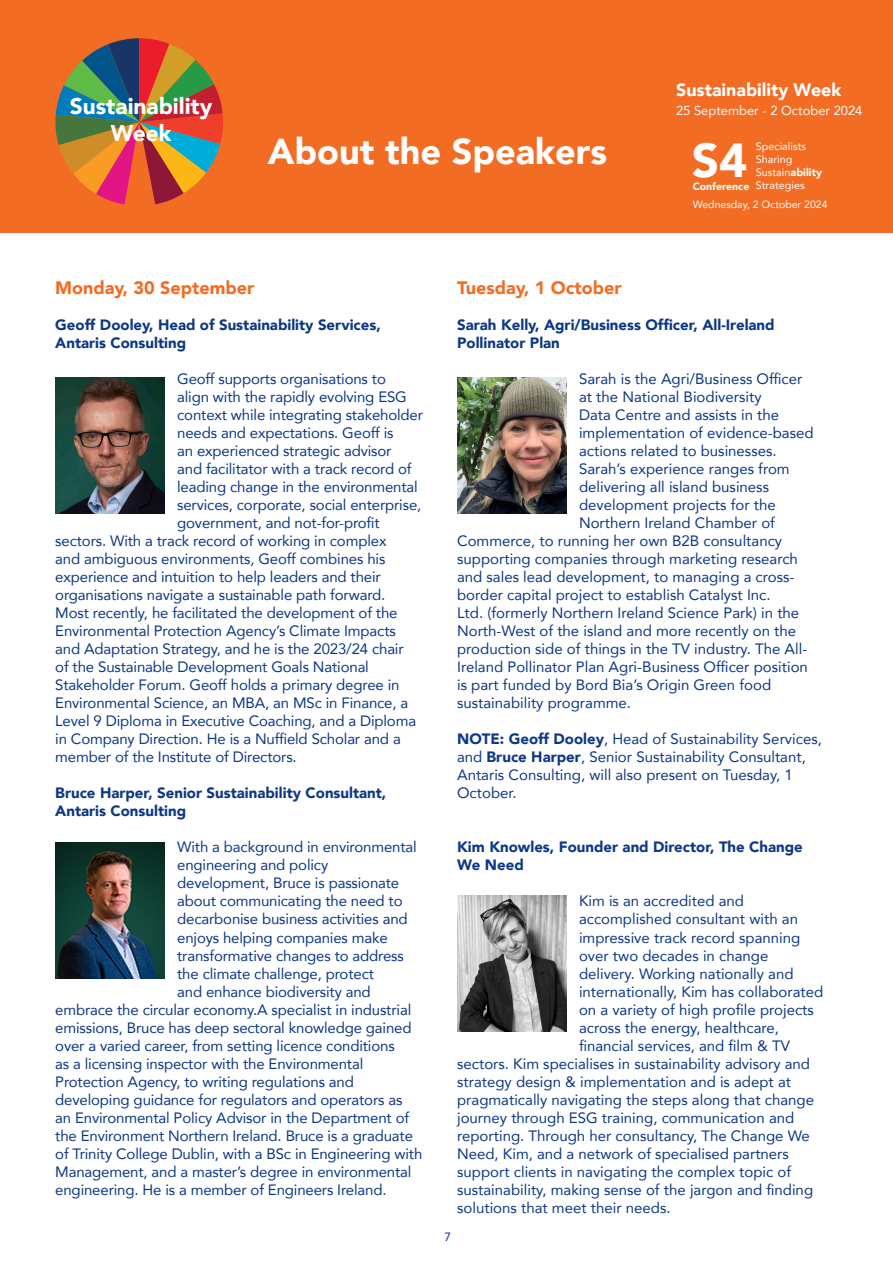
<style>
.page{position:relative;width:893px;height:1263px;background:#fff}
.page>*{position:absolute;margin:0;border:0;box-sizing:border-box;transform-origin:0 0}
.t1{font:900 47.7px "Avenir";color:#fff}
.t2{font:900 36px "Avenir";color:#fff}
.t3{font:900 22.65px/27.2px "Avenir";color:#fff;text-align:center}
.t4{font:900 18px "Avenir";color:#f36c24}
.t5{font:900 17.85px "Avenir";color:#fff}
.t6{font:15px/18px "Avenir";letter-spacing:-.01em;color:#0d3884}
.t7{font:900 15px/18px "Avenir";color:#0d3884}
.t8{font:12.9px "Avenir";color:#fff}
.t9{font:12px "Avenir";color:#0d3884}
.t10{font:10.8px "Avenir";color:#fff}
.t11{font:10.5px "Avenir";color:#fff}
.t12{font:900 10.5px "Avenir";color:#fff}
.s1{font-weight:900}
</style>
<div class="page">
<div style="left:0;top:0;width:893px;height:232px;background:#f36c24"></div>
<svg style="left:55px;top:38px;width:168px;height:167px"></svg>
<img style="left:55px;top:377px;width:109px;height:136px">
<img style="left:55px;top:842px;width:109px;height:136px">
<img style="left:457px;top:377px;width:109px;height:136px">
<img style="left:457px;top:895px;width:109px;height:136px">
<p class="t3" style="left:70px;top:92px;width:144px">Sustainability<br>Week</p>
<p class="t2" style="left:268px;top:120px;width:341px">About the Speakers</p>
<p class="t5" style="left:676px;top:74px;width:167px">Sustainability Week</p>
<p class="t8" style="left:676px;top:100px;width:188px">25 September - 2 October 2024</p>
<p class="t1" style="left:692px;top:119px;width:57px">S4</p>
<p class="t12" style="left:693px;top:177px;width:58px">Conference</p>
<p class="t10" style="left:756px;top:138px;width:52px">Specialists</p>
<p class="t10" style="left:756px;top:151px;width:38px">Sharing</p>
<p class="t10" style="left:756px;top:164px;width:68px">Sustain<span class="s1">ability</span></p>
<p class="t10" style="left:756px;top:177px;width:51px">Strategies</p>
<p class="t11" style="left:693px;top:196px;width:136px">Wednesday, 2 October 2024</p>
<p class="t4" style="left:55px;top:273px;width:201px">Monday, 30 September</p>
<p class="t7" style="left:55px;top:316px;width:327px">Geoff Dooley, Head of Sustainability Services,<br>Antaris Consulting</p>
<p class="t6" style="left:177px;top:370px;width:210px">Geoff supports organisations to</p>
<p class="t6" style="left:177px;top:388px;width:231px">align with the rapidly evolving ESG</p>
<p class="t6" style="left:177px;top:406px;width:247px">context while integrating stakeholder</p>
<p class="t6" style="left:177px;top:424px;width:218px">needs and expectations. Geoff is</p>
<p class="t6" style="left:177px;top:442px;width:216px">an experienced strategic advisor</p>
<p class="t6" style="left:177px;top:460px;width:236px">and facilitator with a track record of</p>
<p class="t6" style="left:177px;top:478px;width:242px">leading change in the environmental</p>
<p class="t6" style="left:177px;top:496px;width:246px">services, corporate, social enterprise,</p>
<p class="t6" style="left:177px;top:514px;width:204px">government, and not-for-profit</p>
<p class="t6" style="left:55px;top:532px;width:333px">sectors. With a track record of working in complex</p>
<p class="t6" style="left:55px;top:550px;width:332px">and ambiguous environments, Geoff combines his</p>
<p class="t6" style="left:55px;top:568px;width:327px">experience and intuition to help leaders and their</p>
<p class="t6" style="left:55px;top:586px;width:332px">organisations navigate a sustainable path forward.</p>
<p class="t6" style="left:55px;top:604px;width:344px">Most recently, he facilitated the development of the</p>
<p class="t6" style="left:55px;top:622px;width:342px">Environmental Protection Agency’s Climate Impacts</p>
<p class="t6" style="left:55px;top:640px;width:350px">and Adaptation Strategy, and he is the 2023/24 chair</p>
<p class="t6" style="left:55px;top:658px;width:315px">of the Sustainable Development Goals National</p>
<p class="t6" style="left:55px;top:676px;width:346px">Stakeholder Forum. Geoff holds a primary degree in</p>
<p class="t6" style="left:55px;top:694px;width:354px">Environmental Science, an MBA, an MSc in Finance, a</p>
<p class="t6" style="left:55px;top:712px;width:362px">Level 9 Diploma in Executive Coaching, and a Diploma</p>
<p class="t6" style="left:55px;top:730px;width:347px">in Company Direction. He is a Nuffield Scholar and a</p>
<p class="t6" style="left:55px;top:748px;width:243px">member of the Institute of Directors.</p>
<p class="t7" style="left:55px;top:784px;width:333px">Bruce Harper, Senior Sustainability Consultant,<br>Antaris Consulting</p>
<p class="t6" style="left:177px;top:838px;width:241px">With a background in environmental</p>
<p class="t6" style="left:177px;top:856px;width:153px">engineering and policy</p>
<p class="t6" style="left:177px;top:874px;width:224px">development, Bruce is passionate</p>
<p class="t6" style="left:177px;top:892px;width:227px">about communicating the need to</p>
<p class="t6" style="left:177px;top:910px;width:232px">decarbonise business activities and</p>
<p class="t6" style="left:177px;top:928px;width:212px">enjoys helping companies make</p>
<p class="t6" style="left:177px;top:946px;width:228px">transformative changes to address</p>
<p class="t6" style="left:177px;top:964px;width:198px">the climate challenge, protect</p>
<p class="t6" style="left:177px;top:982px;width:195px">and enhance biodiversity and</p>
<p class="t6" style="left:55px;top:1000px;width:357px">embrace the circular economy.A specialist in industrial</p>
<p class="t6" style="left:55px;top:1018px;width:358px">emissions, Bruce has deep sectoral knowledge gained</p>
<p class="t6" style="left:55px;top:1036px;width:341px">over a varied career, from setting licence conditions</p>
<p class="t6" style="left:55px;top:1054px;width:310px">as a licensing inspector with the Environmental</p>
<p class="t6" style="left:55px;top:1072px;width:300px">Protection Agency, to writing regulations and</p>
<p class="t6" style="left:55px;top:1090px;width:349px">developing guidance for regulators and operators as</p>
<p class="t6" style="left:55px;top:1108px;width:355px">an Environmental Policy Advisor in the Department of</p>
<p class="t6" style="left:55px;top:1126px;width:359px">the Environment Northern Ireland. Bruce is a graduate</p>
<p class="t6" style="left:55px;top:1144px;width:369px">of Trinity College Dublin, with a BSc in Engineering with</p>
<p class="t6" style="left:55px;top:1162px;width:358px">Management, and a master’s degree in environmental</p>
<p class="t6" style="left:55px;top:1180px;width:333px">engineering. He is a member of Engineers Ireland.</p>
<p class="t4" style="left:457px;top:273px;width:166px">Tuesday, 1 October</p>
<p class="t7" style="left:457px;top:316px;width:319px">Sarah Kelly, Agri/Business Officer, All-Ireland<br>Pollinator Plan</p>
<p class="t6" style="left:579px;top:370px;width:225px">Sarah is the Agri/Business Officer</p>
<p class="t6" style="left:579px;top:388px;width:184px">at the National Biodiversity</p>
<p class="t6" style="left:579px;top:406px;width:202px">Data Centre and assists in the</p>
<p class="t6" style="left:579px;top:424px;width:236px">implementation of evidence-based</p>
<p class="t6" style="left:579px;top:442px;width:199px">actions related to businesses.</p>
<p class="t6" style="left:579px;top:460px;width:212px">Sarah’s experience ranges from</p>
<p class="t6" style="left:579px;top:478px;width:192px">delivering all island business</p>
<p class="t6" style="left:579px;top:496px;width:198px">development projects for the</p>
<p class="t6" style="left:579px;top:514px;width:197px">Northern Ireland Chamber of</p>
<p class="t6" style="left:457px;top:532px;width:326px">Commerce, to running her own B2B consultancy</p>
<p class="t6" style="left:457px;top:550px;width:342px">supporting companies through marketing research</p>
<p class="t6" style="left:457px;top:568px;width:339px">and sales lead development, to managing a cross-</p>
<p class="t6" style="left:457px;top:586px;width:315px">border capital project to establish Catalyst Inc.</p>
<p class="t6" style="left:457px;top:604px;width:344px">Ltd. (formerly Northern Ireland Science Park) in the</p>
<p class="t6" style="left:457px;top:622px;width:341px">North-West of the island and more recently on the</p>
<p class="t6" style="left:457px;top:640px;width:352px">production side of things in the TV industry. The All-</p>
<p class="t6" style="left:457px;top:658px;width:352px">Ireland Pollinator Plan Agri-Business Officer position</p>
<p class="t6" style="left:457px;top:676px;width:316px">is part funded by Bord Bia’s Origin Green food</p>
<p class="t6" style="left:457px;top:694px;width:175px">sustainability programme.</p>
<p class="t6" style="left:457px;top:730px;width:366px"><span class="s1">NOTE: Geoff Dooley</span>, Head of Sustainability Services, and <span class="s1">Bruce Harper</span>, Senior Sustainability Consultant, Antaris Consulting, will also present on Tuesday, 1<br>October.</p>
<p class="t7" style="left:457px;top:838px;width:347px">Kim Knowles, Founder and Director, The Change<br>We Need</p>
<p class="t6" style="left:579px;top:892px;width:167px">Kim is an accredited and</p>
<p class="t6" style="left:579px;top:910px;width:221px">accomplished consultant with an</p>
<p class="t6" style="left:579px;top:928px;width:223px">impressive track record spanning</p>
<p class="t6" style="left:579px;top:946px;width:191px">over two decades in change</p>
<p class="t6" style="left:579px;top:964px;width:216px">delivery. Working nationally and</p>
<p class="t6" style="left:579px;top:982px;width:246px">internationally, Kim has collaborated</p>
<p class="t6" style="left:579px;top:1000px;width:236px">on a variety of high profile projects</p>
<p class="t6" style="left:579px;top:1018px;width:201px">across the energy, healthcare,</p>
<p class="t6" style="left:579px;top:1036px;width:212px">financial services, and film &amp; TV</p>
<p class="t6" style="left:457px;top:1054px;width:354px">sectors. Kim specialises in sustainability advisory and</p>
<p class="t6" style="left:457px;top:1072px;width:336px">strategy design &amp; implementation and is adept at</p>
<p class="t6" style="left:457px;top:1090px;width:358px">pragmatically navigating the steps along that change</p>
<p class="t6" style="left:457px;top:1108px;width:339px">journey through ESG training, communication and</p>
<p class="t6" style="left:457px;top:1126px;width:354px">reporting. Through her consultancy, The Change We</p>
<p class="t6" style="left:457px;top:1144px;width:333px">Need, Kim, and a network of specialised partners</p>
<p class="t6" style="left:457px;top:1162px;width:336px">support clients in navigating the complex topic of</p>
<p class="t6" style="left:457px;top:1180px;width:358px">sustainability, making sense of the jargon and finding</p>
<p class="t6" style="left:457px;top:1198px;width:215px">solutions that meet their needs.</p>
<p class="t9" style="left:445px;top:1227px;width:8px">7</p>
</div>
